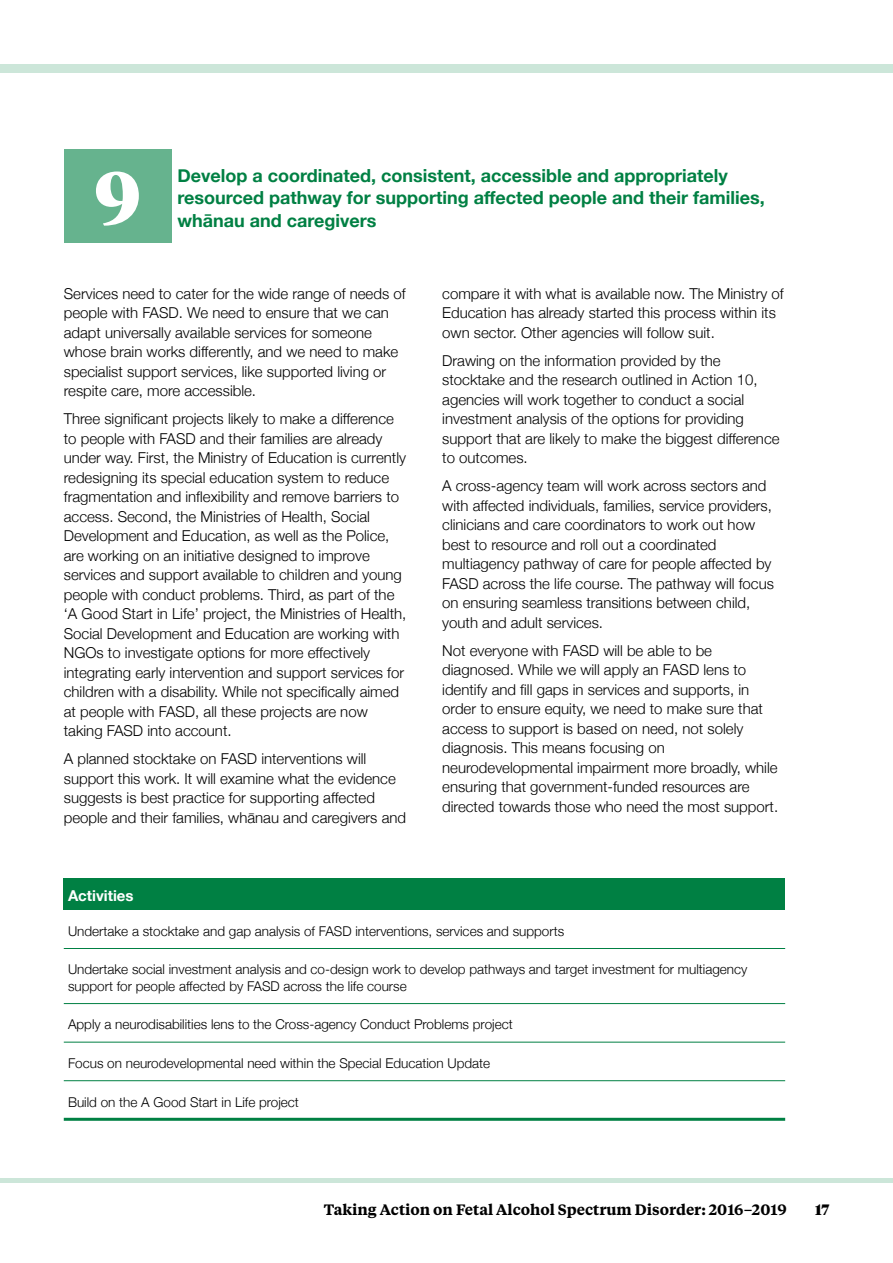
<style>
.page{position:relative;width:893px;height:1263px;background:#fff}
.page>*{position:absolute;margin:0;border:0;box-sizing:border-box;transform-origin:0 0}
.Body_Text{font:900 75px "Tiempos Headline";color:#fff}
.Body_Text-2{font:700 18px/22.5px "Helvetica Neue";color:#008043}
.Body_Text-3{font:300 15px/19.5px "Helvetica Neue";color:#000}
.t1{font:600 15px "Tiempos Text";color:#000}
.Body_Text-4{font:700 15px "Helvetica Neue";color:#fff}
.t2{font:900 15px "Tiempos Headline";color:#000}
.Table_Text{font:300 13.5px/16.5px "Helvetica Neue";color:#000}
</style>
<div class="page">
<div style="left:0;top:64px;width:893px;height:8px;background:#cce6d9"></div>
<hr style="left:0;top:1178px;width:893px;height:4px;background:#cce6d9">
<div style="left:64px;top:149px;width:107px;height:93px;background:#66b38e"></div>
<div style="left:64px;top:878px;width:721px;height:32px;background:#008043"></div>
<hr style="left:64px;top:948px;width:721px;height:1px;background:#008043">
<hr style="left:64px;top:1003px;width:721px;height:1px;background:#008043">
<hr style="left:64px;top:1042px;width:721px;height:1px;background:#008043">
<hr style="left:64px;top:1080px;width:721px;height:1px;background:#008043">
<hr style="left:64px;top:1118px;width:721px;height:3px;background:#008043">
<p class="Body_Text" style="left:94px;top:146px;width:48px">9</p>
<p class="Body_Text-2" style="left:177px;top:163px;width:589px">Develop a coordinated, consistent, accessible and appropriately resourced pathway for supporting affected people and their families, whānau and caregivers</p>
<p class="Body_Text-3" style="left:64px;top:283px;width:343px">Services need to cater for the wide range of needs of people with FASD. We need to ensure that we can adapt universally available services for someone whose brain works differently, and we need to make specialist support services, like supported living or respite care, more accessible.</p>
<p class="Body_Text-3" style="left:64px;top:408px;width:344px">Three significant projects likely to make a difference to people with FASD and their families are already under way. First, the Ministry of Education is currently redesigning its special education system to reduce fragmentation and inflexibility and remove barriers to access. Second, the Ministries of Health, Social Development and Education, as well as the Police, are working on an initiative designed to improve services and support available to children and young people with conduct problems. Third, as part of the ‘A Good Start in Life’ project, the Ministries of Health, Social Development and Education are working with NGOs to investigate options for more effectively integrating early intervention and support services for children with a disability. While not specifically aimed at people with FASD, all these projects are now taking FASD into account.</p>
<p class="Body_Text-3" style="left:64px;top:748px;width:344px">A planned stocktake on FASD interventions will support this work. It will examine what the evidence suggests is best practice for supporting affected people and their families, whānau and caregivers and</p>
<p class="Body_Text-3" style="left:442px;top:283px;width:343px">compare it with what is available now. The Ministry of<br>Education has already started this process within its own sector. Other agencies will follow suit.</p>
<p class="Body_Text-3" style="left:442px;top:350px;width:339px">Drawing on the information provided by the stocktake and the research outlined in Action 10, agencies will work together to conduct a social investment analysis of the options for providing support that are likely to make the biggest difference to outcomes.</p>
<p class="Body_Text-3" style="left:442px;top:475px;width:333px">A cross-agency team will work across sectors and with affected individuals, families, service providers, clinicians and care coordinators to work out how best to resource and roll out a coordinated multiagency pathway of care for people affected by FASD across the life course. The pathway will focus on ensuring seamless transitions between child, youth and adult services.</p>
<p class="Body_Text-3" style="left:442px;top:640px;width:337px">Not everyone with FASD will be able to be diagnosed. While we will apply an FASD lens to identify and fill gaps in services and supports, in order to ensure equity, we need to make sure that access to support is based on need, not solely diagnosis. This means focusing on neurodevelopmental impairment more broadly, while ensuring that government-funded resources are directed towards those who need the most support.</p>
<p class="Body_Text-4" style="left:68px;top:882px;width:67px">Activities</p>
<p class="Table_Text" style="left:68px;top:922px;width:498px">Undertake a stocktake and gap analysis of FASD interventions, services and supports</p>
<p class="Table_Text" style="left:68px;top:960px;width:681px">Undertake social investment analysis and co-design work to develop pathways and target investment for multiagency support for people affected by FASD across the life course</p>
<p class="Table_Text" style="left:68px;top:1015px;width:446px">Apply a neurodisabilities lens to the Cross-agency Conduct Problems project</p>
<p class="Table_Text" style="left:68px;top:1054px;width:424px">Focus on neurodevelopmental need within the Special Education Update</p>
<p class="Table_Text" style="left:68px;top:1093px;width:232px">Build on the A Good Start in Life project</p>
<p class="t1" style="left:324px;top:1199px;width:464px">Taking Action on Fetal Alcohol Spectrum Disorder: 2016–2019</p>
<p class="t2" style="left:815px;top:1199px;width:16px">17</p>
</div>
